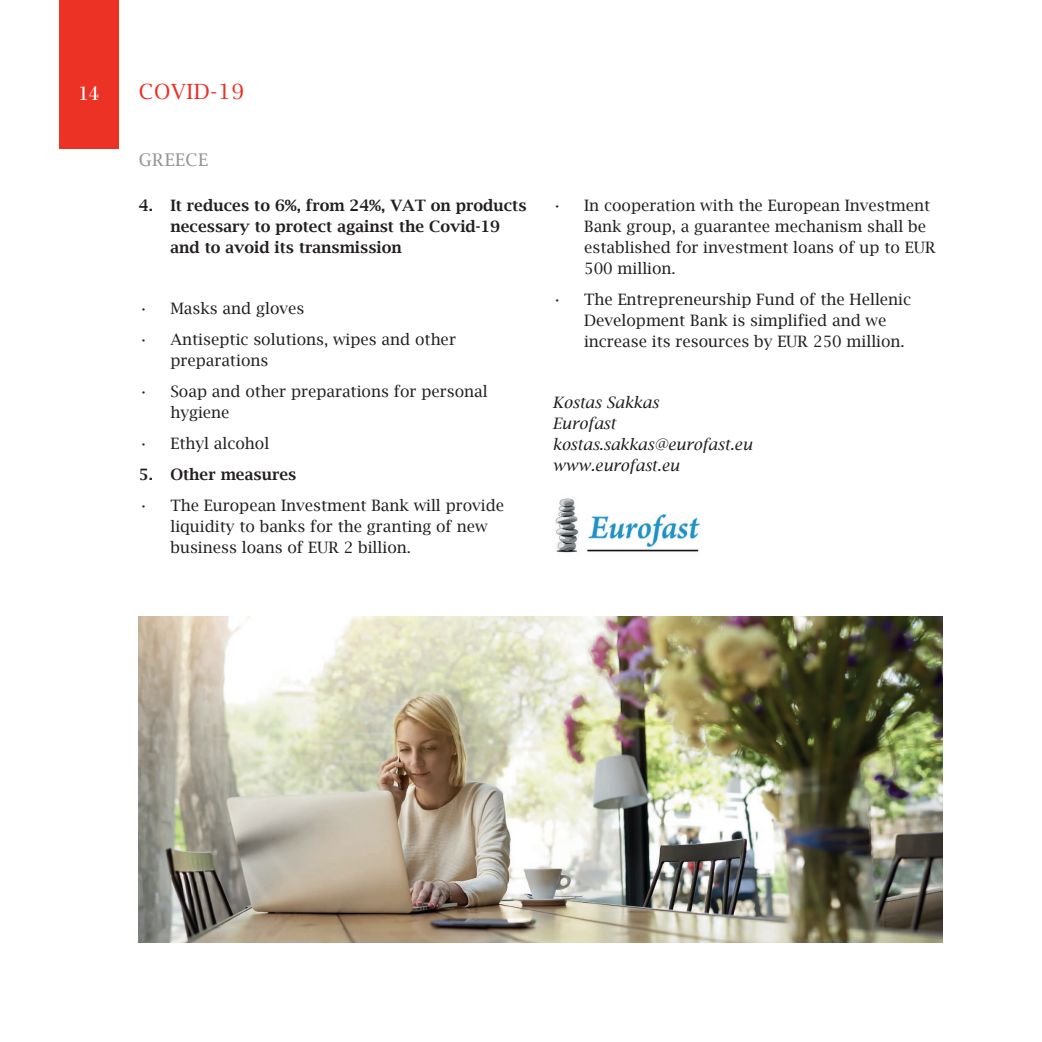
<style>
.page{position:relative;width:1042px;height:1042px;background:#fff}
.page>*{position:absolute;margin:0;border:0;box-sizing:border-box;transform-origin:0 0}
.t1{font:21px "Lucida Bright";letter-spacing:.03em;color:#ec3125}
.t2{font:21px "Bodoni";color:#fff}
.t3{font:17.5px "Lucida Bright";letter-spacing:.03em;color:#939598}
.t4{font:15.75px/21px "Lucida Bright";color:#231f20}
.t5{font:600 15.75px/21px "Lucida Bright";color:#231f20}
.t6{font:italic 15.75px/21px "Lucida Bright";color:#231f20}
</style>
<div class="page">
<div style="left:59px;top:0;width:59px;height:149px;background:#ec3125"></div>
<img style="left:555px;top:498px;width:145px;height:55px">
<img style="left:139px;top:616px;width:804px;height:327px">
<h1 class="t2" style="left:78px;top:80px;width:22px">14</h1>
<h1 class="t1" style="left:139px;top:79px;width:107px">COVID-19</h1>
<p class="t3" style="left:139px;top:150px;width:71px">GREECE</p>
<p class="t5" style="left:170px;top:194px;width:358px;text-indent:-32px">4. It reduces to 6%, from 24%, VAT on products necessary to protect against the Covid-19 and to avoid its transmission</p>
<p class="t4" style="left:139px;top:298px;width:167px">• Masks and gloves</p>
<p class="t4" style="left:170px;top:329px;width:287px;text-indent:-32px">• Antiseptic solutions, wipes and other preparations</p>
<p class="t4" style="left:170px;top:381px;width:319px;text-indent:-32px">• Soap and other preparations for personal hygiene</p>
<p class="t4" style="left:139px;top:433px;width:132px">• Ethyl alcohol</p>
<p class="t5" style="left:139px;top:464px;width:159px">5. Other measures</p>
<p class="t4" style="left:170px;top:495px;width:335px;text-indent:-32px">• The European Investment Bank will provide liquidity to banks for the granting of new business loans of EUR 2 billion.</p>
<p class="t4" style="left:584px;top:194px;width:353px;text-indent:-32px">• In cooperation with the European Investment Bank group, a guarantee mechanism shall be established for investment loans of up to EUR 500 million.</p>
<p class="t4" style="left:584px;top:288px;width:328px;text-indent:-32px">• The Entrepreneurship Fund of the Hellenic<br>Development Bank is simplified and we increase its resources by EUR 250 million.</p>
<p class="t6" style="left:552px;top:392px;width:201px">Kostas Sakkas<br>Eurofast kostas.sakkas@eurofast.eu www.eurofast.eu</p>
</div>
